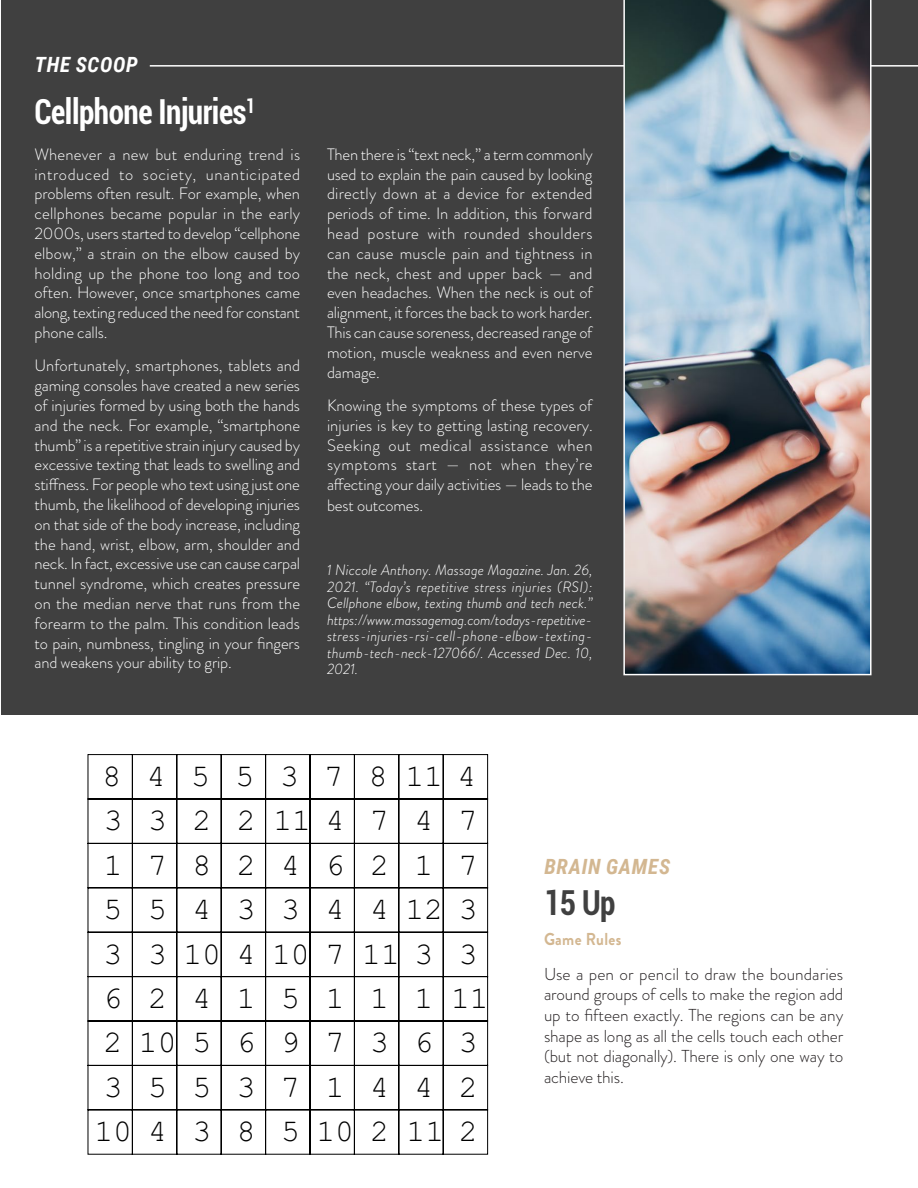
<style>
.page{position:relative;width:918px;height:1188px;background:#fff}
.page>*{position:absolute;margin:0;border:0;box-sizing:border-box;transform-origin:0 0}
.t1{font:700 condensed 34.5px "Roboto";letter-spacing:-.015em;color:#fff;scale:.9 1}
.t2{font:700 condensed 34.5px "Roboto";color:#404040;scale:.9 1}
.t3{font:31.35px/44.4px "Times Roman";letter-spacing:.815em;color:#000}
.t4{font:italic 700 21px "Roboto Condensed";letter-spacing:.035em;color:#d3b791}
.t5{font:italic 700 21px "Roboto Condensed";letter-spacing:.035em;color:#fff}
.t6{font:300 17.25px/20.7px "Brandon Grotesque";letter-spacing:-.01em;color:#231f20;text-align:justify}
.t7{font:700 17.25px "Brandon Grotesque";letter-spacing:.025em;color:#d3b791;scale:.9 1}
.t8{font:300 16.5px/19.8px "Brandon Grotesque";letter-spacing:-.01em;color:#fff;text-align:justify}
.t9{font:italic 300 15px/16.5px "Brandon Grotesque";letter-spacing:.005em;color:#fff;text-align:justify}
</style>
<div class="page">
<div style="left:1px;top:0;width:917px;height:715px;background:#404040"></div>
<svg style="left:88px;top:754px;width:400px;height:401px"></svg>
<hr style="left:150px;top:65px;width:768px;height:2px;background:#fff">
<img style="left:623px;top:0;width:249px;height:675px">
<p class="t5" style="left:35px;top:50px;width:105px">THE SCOOP</p>
<h1 class="t1" style="left:34px;top:88px;width:247px">Cellphone Injuries<sup>1</sup></h1>
<p class="t8" style="left:34px;top:144px;width:267px">Whenever a new but enduring trend is introduced to society, unanticipated problems often result. For example, when cellphones became popular in the early 2000s, users started to develop “cellphone elbow,” a strain on the elbow caused by holding up the phone too long and too often. However, once smartphones came along, texting reduced the need for constant phone calls.</p>
<p class="t8" style="left:34px;top:356px;width:267px">Unfortunately, smartphones, tablets and gaming consoles have created a new series of injuries formed by using both the hands and the neck. For example, “smartphone thumb” is a repetitive strain injury caused by excessive texting that leads to swelling and stiffness. For people who text using just one thumb, the likelihood of developing injuries on that side of the body increase, including the hand, wrist, elbow, arm, shoulder and neck. In fact, excessive use can cause carpal tunnel syndrome, which creates pressure on the median nerve that runs from the forearm to the palm. This condition leads to pain, numbness, tingling in your fingers and weakens your ability to grip.</p>
<p class="t8" style="left:327px;top:144px;width:267px">Then there is “text neck,” a term commonly used to explain the pain caused by looking directly down at a device for extended periods of time. In addition, this forward head posture with rounded shoulders can cause muscle pain and tightness in the neck, chest and upper back — and even headaches. When the neck is out of alignment, it forces the back to work harder.<br>This can cause soreness, decreased range of motion, muscle weakness and even nerve damage.</p>
<p class="t8" style="left:327px;top:395px;width:267px">Knowing the symptoms of these types of injuries is key to getting lasting recovery.<br>Seeking out medical assistance when symptoms start — not when they’re affecting your daily activities — leads to the best outcomes.</p>
<p class="t9" style="left:327px;top:562px;width:267px">1 Niccole Anthony. Massage Magazine. Jan. 26, 2021. “Today’s repetitive stress injuries (RSI):<br>Cellphone elbow, texting thumb and tech neck.” https://www.massagemag.com/todays-repetitive&shy;stress-injuries-rsi-cell-phone-elbow-texting&shy;thumb-tech-neck-127066/. Accessed Dec. 10, 2021.</p>
<h2 class="t3" style="left:95px;top:753px;width:396px">8455378114<br>3322114747<br>178246217<br>5543344123<br>3 3104107113 3<br>6241511111<br>2105697363<br>355371442<br>104 3 8 5102112</h2>
<p class="t4" style="left:544px;top:852px;width:127px">BRAIN GAMES</p>
<h1 class="t2" style="left:544px;top:879px;width:81px">15 Up</h1>
<p class="t7" style="left:544px;top:927px;width:88px">Game Rules</p>
<p class="t6" style="left:544px;top:963px;width:301px">Use a pen or pencil to draw the boundaries around groups of cells to make the region add up to fifteen exactly. The regions can be any shape as long as all the cells touch each other (but not diagonally). There is only one way to achieve this.</p>
</div>
